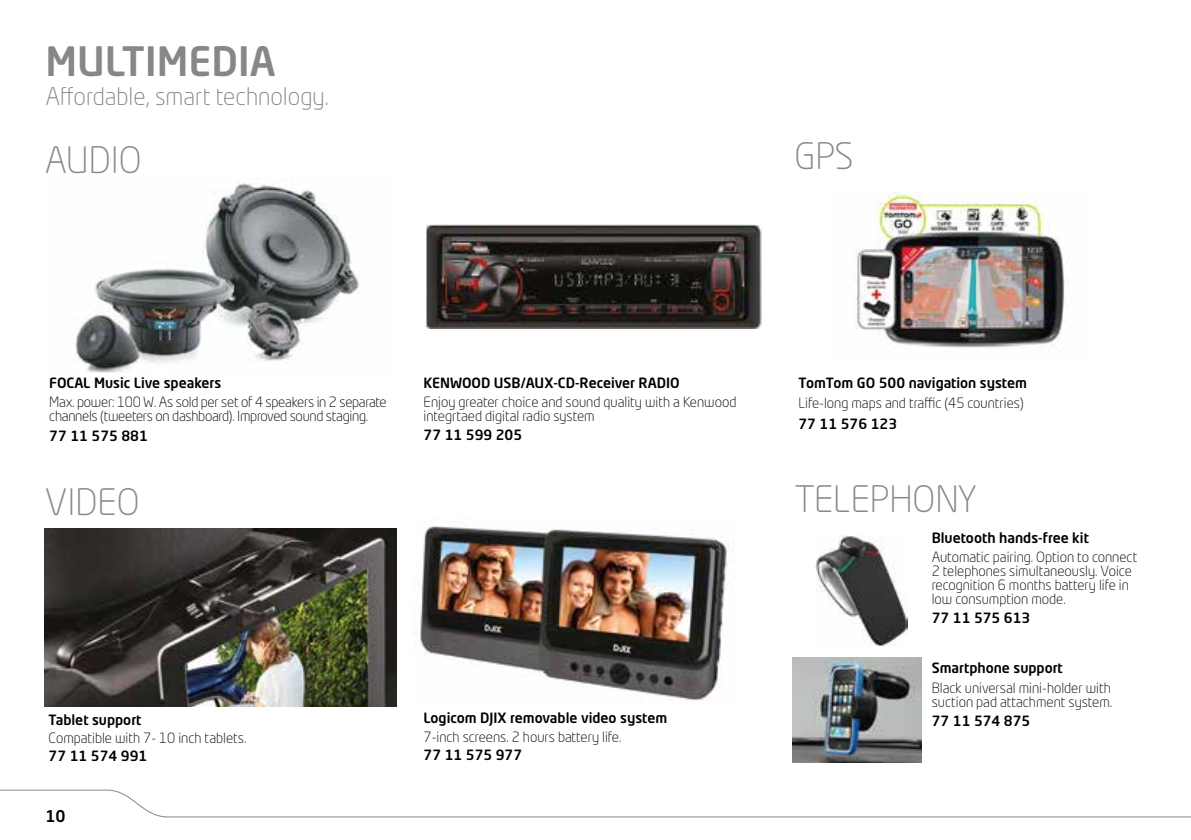
<style>
.page{position:relative;width:1191px;height:840px;background:#fff}
.page>*{position:absolute;margin:0;border:0;box-sizing:border-box;transform-origin:0 0}
.t1{font:500 40px "Neo Tech Dacia";color:#878787}
.t2{font:300 36px "Neo Tech Dacia";color:#878787}
.t3{font:300 24px "Neo Tech Dacia";color:#878787}
.t4{font:500 16px "Neo Tech Dacia";color:#000}
.t5{font:300 14px/14px "Neo Tech Dacia";color:#000}
.t6{font:500 14px "Neo Tech Dacia";color:#000}
.t7{font:300 14px/14px "Neo Tech Dacia";letter-spacing:-.02em;color:#000}
</style>
<div class="page">
<svg style="left:0;top:789px;width:1191px;height:28px"></svg>
<img style="left:45px;top:528px;width:352px;height:178px">
<img style="left:75px;top:183px;width:286px;height:189px">
<img style="left:425px;top:224px;width:337px;height:104px">
<img style="left:415px;top:526px;width:313px;height:175px">
<img style="left:815px;top:535px;width:92px;height:111px">
<img style="left:792px;top:657px;width:129px;height:105px">
<img style="left:854px;top:193px;width:214px;height:159px">
<h1 class="t1" style="left:45px;top:36px;width:232px">MULTIMEDIA</h1>
<h3 class="t3" style="left:45px;top:81px;width:285px">Affordable, smart technology.</h3>
<h2 class="t2" style="left:45px;top:137px;width:98px">AUDIO</h2>
<h2 class="t2" style="left:794px;top:134px;width:60px">GPS</h2>
<p class="t6" style="left:49px;top:374px;width:174px">FOCAL Music Live speakers</p>
<p class="t7" style="left:49px;top:395px;width:339px">Max. power: 100 W. As sold per set of 4 speakers in 2 separate channels (tweeters on dashboard). Improved sound staging.</p>
<p class="t6" style="left:49px;top:426px;width:100px">77 11 575 881</p>
<h2 class="t2" style="left:45px;top:479px;width:96px">VIDEO</h2>
<p class="t6" style="left:423px;top:373px;width:258px">KENWOOD USB/AUX-CD-Receiver RADIO</p>
<p class="t5" style="left:423px;top:394px;width:314px">Enjoy greater choice and sound quality with a Kenwood integrtaed digital radio system</p>
<p class="t6" style="left:423px;top:425px;width:100px">77 11 599 205</p>
<p class="t6" style="left:49px;top:710px;width:94px">Tablet support</p>
<p class="t5" style="left:49px;top:730px;width:199px">Compatible with 7- 10 inch tablets.</p>
<p class="t6" style="left:49px;top:746px;width:100px">77 11 574 991</p>
<p class="t4" style="left:45px;top:805px;width:22px">10</p>
<p class="t6" style="left:423px;top:709px;width:245px">Logicom DJIX removable video system</p>
<p class="t5" style="left:423px;top:728px;width:199px">7-inch screens. 2 hours battery life.</p>
<p class="t6" style="left:423px;top:745px;width:100px">77 11 575 977</p>
<p class="t6" style="left:798px;top:373px;width:230px">TomTom GO 500 navigation system</p>
<p class="t5" style="left:798px;top:395px;width:227px">Life-long maps and traffic (45 countries)</p>
<p class="t6" style="left:798px;top:414px;width:100px">77 11 576 123</p>
<h2 class="t2" style="left:794px;top:476px;width:184px">TELEPHONY</h2>
<p class="t6" style="left:931px;top:528px;width:159px">Bluetooth hands-free kit</p>
<p class="t5" style="left:931px;top:549px;width:207px">Automatic pairing. Option to connect 2 telephones simultaneously. Voice recognition 6 months battery life in low consumption mode.</p>
<p class="t6" style="left:931px;top:609px;width:100px">77 11 575 613</p>
<p class="t6" style="left:931px;top:659px;width:133px">Smartphone support</p>
<p class="t5" style="left:931px;top:679px;width:182px">Black universal mini-holder with suction pad attachment system.</p>
<p class="t6" style="left:931px;top:711px;width:100px">77 11 574 875</p>
</div>
